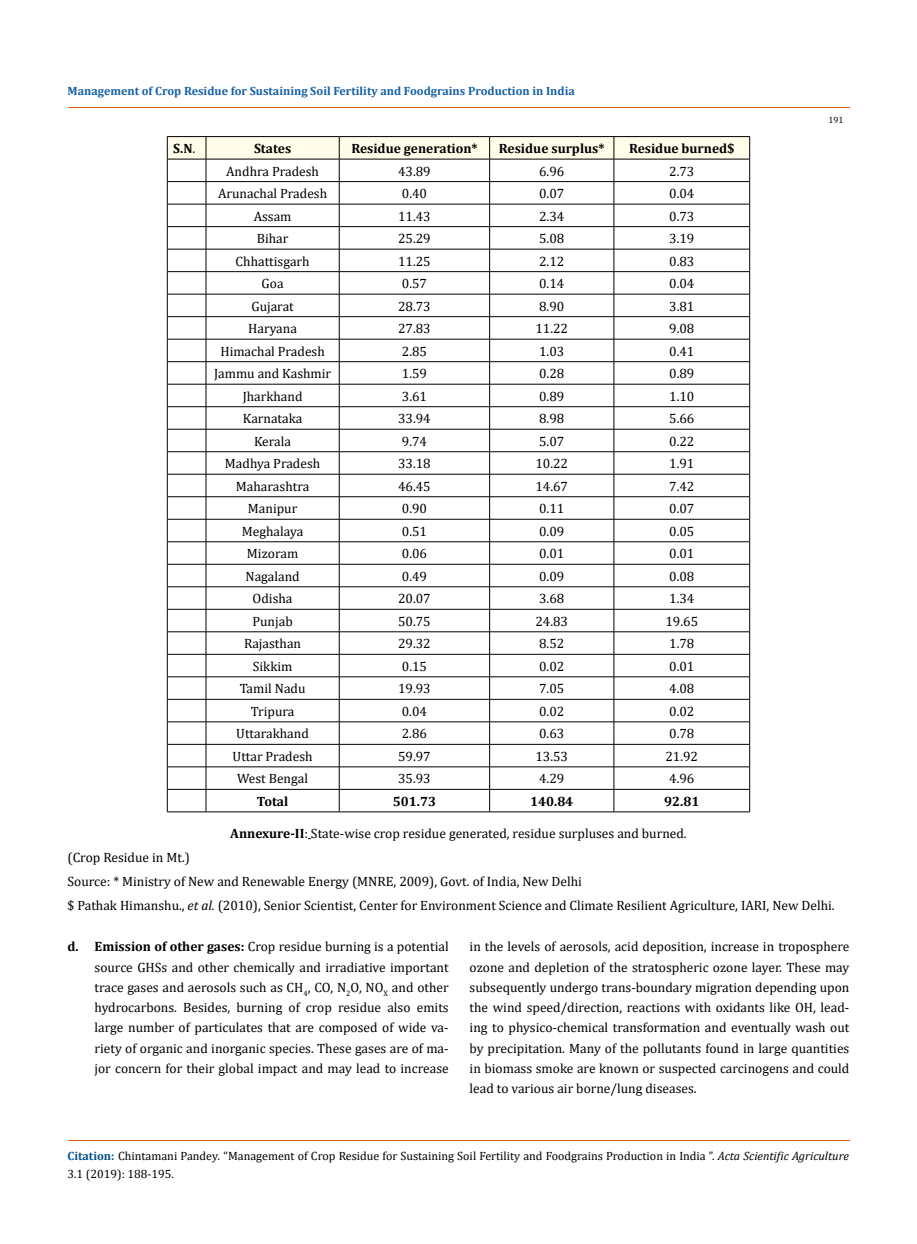
<style>
.page{position:relative;width:917px;height:1244px;background:#fff}
.page>*{position:absolute;margin:0;border:0;box-sizing:border-box;transform-origin:0 0}
.t1{font:13.5px/20.2px "Cambria";color:#000;text-align:justify}
.t2{font:700 13.5px "Cambria";color:#000}
.t3{font:12px/18px "Cambria";color:#000}
.t4{font:700 12px "Cambria";color:#1560a6}
.t5{font:9px "Cambria";color:#000}
.s1{font-weight:400}
.s2{font-weight:700}
.s3{font-style:italic}
.s4{font-weight:700;color:#035089}
</style>
<div class="page">
<hr style="left:167px;top:136px;width:39px;height:1px;background:#000">
<hr style="left:206px;top:136px;width:133px;height:1px;background:#000">
<hr style="left:339px;top:136px;width:150px;height:1px;background:#000">
<hr style="left:489px;top:136px;width:125px;height:1px;background:#000">
<hr style="left:614px;top:136px;width:135px;height:1px;background:#000">
<svg style="left:167px;top:137px;width:583px;height:674px"></svg>
<hr style="left:167px;top:811px;width:39px;height:1px;background:#000">
<hr style="left:206px;top:811px;width:133px;height:1px;background:#000">
<hr style="left:339px;top:811px;width:150px;height:1px;background:#000">
<hr style="left:489px;top:811px;width:125px;height:1px;background:#000">
<hr style="left:614px;top:811px;width:135px;height:1px;background:#000">
<hr style="left:68px;top:108px;width:781px;height:1px;background:#e05d1a">
<hr style="left:68px;top:1140px;width:781px;height:1px;background:#e05d1a">
<p class="t4" style="left:68px;top:82px;width:509px">Management of Crop Residue for Sustaining Soil Fertility and Foodgrains Production in India</p>
<p class="t5" style="left:828px;top:115px;width:16px">191</p>
<p class="t2" style="left:173px;top:139px;width:23px">S.N<span class="s1">.</span></p>
<p class="t2" style="left:254px;top:139px;width:39px">States</p>
<p class="t2" style="left:351px;top:139px;width:128px">Residue generation*</p>
<p class="t2" style="left:499px;top:139px;width:107px">Residue surplus*</p>
<p class="t2" style="left:629px;top:139px;width:107px">Residue burned$</p>
<p class="t1" style="left:226px;top:161px;width:94px">Andhra Pradesh</p>
<p class="t1" style="left:398px;top:161px;width:34px">43.89</p>
<p class="t1" style="left:539px;top:161px;width:27px">6.96</p>
<p class="t1" style="left:669px;top:161px;width:27px">2.73</p>
<p class="t1" style="left:218px;top:183px;width:111px">Arunachal Pradesh</p>
<p class="t1" style="left:402px;top:183px;width:27px">0.40</p>
<p class="t1" style="left:539px;top:183px;width:27px">0.07</p>
<p class="t1" style="left:669px;top:183px;width:27px">0.04</p>
<p class="t1" style="left:254px;top:206px;width:39px">Assam</p>
<p class="t1" style="left:398px;top:206px;width:34px">11.43</p>
<p class="t1" style="left:539px;top:206px;width:27px">2.34</p>
<p class="t1" style="left:669px;top:206px;width:27px">0.73</p>
<p class="t1" style="left:257px;top:228px;width:33px">Bihar</p>
<p class="t1" style="left:398px;top:228px;width:34px">25.29</p>
<p class="t1" style="left:539px;top:228px;width:27px">5.08</p>
<p class="t1" style="left:669px;top:228px;width:27px">3.19</p>
<p class="t1" style="left:236px;top:251px;width:75px">Chhattisgarh</p>
<p class="t1" style="left:398px;top:251px;width:34px">11.25</p>
<p class="t1" style="left:539px;top:251px;width:27px">2.12</p>
<p class="t1" style="left:669px;top:251px;width:27px">0.83</p>
<p class="t1" style="left:261px;top:273px;width:24px">Goa</p>
<p class="t1" style="left:402px;top:273px;width:27px">0.57</p>
<p class="t1" style="left:539px;top:273px;width:27px">0.14</p>
<p class="t1" style="left:669px;top:273px;width:27px">0.04</p>
<p class="t1" style="left:251px;top:296px;width:44px">Gujarat</p>
<p class="t1" style="left:398px;top:296px;width:34px">28.73</p>
<p class="t1" style="left:539px;top:296px;width:27px">8.90</p>
<p class="t1" style="left:669px;top:296px;width:27px">3.81</p>
<p class="t1" style="left:248px;top:318px;width:50px">Haryana</p>
<p class="t1" style="left:398px;top:318px;width:34px">27.83</p>
<p class="t1" style="left:535px;top:318px;width:34px">11.22</p>
<p class="t1" style="left:669px;top:318px;width:27px">9.08</p>
<p class="t1" style="left:220px;top:341px;width:106px">Himachal Pradesh</p>
<p class="t1" style="left:402px;top:341px;width:27px">2.85</p>
<p class="t1" style="left:539px;top:341px;width:27px">1.03</p>
<p class="t1" style="left:669px;top:341px;width:27px">0.41</p>
<p class="t1" style="left:214px;top:363px;width:119px">Jammu and Kashmir</p>
<p class="t1" style="left:402px;top:363px;width:27px">1.59</p>
<p class="t1" style="left:539px;top:363px;width:27px">0.28</p>
<p class="t1" style="left:669px;top:363px;width:27px">0.89</p>
<p class="t1" style="left:243px;top:386px;width:61px">Jharkhand</p>
<p class="t1" style="left:402px;top:386px;width:27px">3.61</p>
<p class="t1" style="left:539px;top:386px;width:27px">0.89</p>
<p class="t1" style="left:669px;top:386px;width:27px">1.10</p>
<p class="t1" style="left:243px;top:408px;width:61px">Karnataka</p>
<p class="t1" style="left:398px;top:408px;width:34px">33.94</p>
<p class="t1" style="left:539px;top:408px;width:27px">8.98</p>
<p class="t1" style="left:669px;top:408px;width:27px">5.66</p>
<p class="t1" style="left:254px;top:431px;width:38px">Kerala</p>
<p class="t1" style="left:402px;top:431px;width:27px">9.74</p>
<p class="t1" style="left:539px;top:431px;width:27px">5.07</p>
<p class="t1" style="left:669px;top:431px;width:27px">0.22</p>
<p class="t1" style="left:225px;top:453px;width:97px">Madhya Pradesh</p>
<p class="t1" style="left:398px;top:453px;width:34px">33.18</p>
<p class="t1" style="left:535px;top:453px;width:34px">10.22</p>
<p class="t1" style="left:669px;top:453px;width:27px">1.91</p>
<p class="t1" style="left:236px;top:476px;width:75px">Maharashtra</p>
<p class="t1" style="left:398px;top:476px;width:34px">46.45</p>
<p class="t1" style="left:535px;top:476px;width:34px">14.67</p>
<p class="t1" style="left:669px;top:476px;width:27px">7.42</p>
<p class="t1" style="left:248px;top:498px;width:51px">Manipur</p>
<p class="t1" style="left:402px;top:498px;width:27px">0.90</p>
<p class="t1" style="left:539px;top:498px;width:27px">0.11</p>
<p class="t1" style="left:669px;top:498px;width:27px">0.07</p>
<p class="t1" style="left:242px;top:521px;width:63px">Meghalaya</p>
<p class="t1" style="left:402px;top:521px;width:27px">0.51</p>
<p class="t1" style="left:539px;top:521px;width:27px">0.09</p>
<p class="t1" style="left:669px;top:521px;width:27px">0.05</p>
<p class="t1" style="left:247px;top:543px;width:53px">Mizoram</p>
<p class="t1" style="left:402px;top:543px;width:27px">0.06</p>
<p class="t1" style="left:539px;top:543px;width:27px">0.01</p>
<p class="t1" style="left:669px;top:543px;width:27px">0.01</p>
<p class="t1" style="left:245px;top:566px;width:56px">Nagaland</p>
<p class="t1" style="left:402px;top:566px;width:27px">0.49</p>
<p class="t1" style="left:539px;top:566px;width:27px">0.09</p>
<p class="t1" style="left:669px;top:566px;width:27px">0.08</p>
<p class="t1" style="left:253px;top:588px;width:41px">Odisha</p>
<p class="t1" style="left:398px;top:588px;width:34px">20.07</p>
<p class="t1" style="left:539px;top:588px;width:27px">3.68</p>
<p class="t1" style="left:669px;top:588px;width:27px">1.34</p>
<p class="t1" style="left:252px;top:611px;width:42px">Punjab</p>
<p class="t1" style="left:398px;top:611px;width:34px">50.75</p>
<p class="t1" style="left:535px;top:611px;width:34px">24.83</p>
<p class="t1" style="left:665px;top:611px;width:34px">19.65</p>
<p class="t1" style="left:244px;top:633px;width:58px">Rajasthan</p>
<p class="t1" style="left:398px;top:633px;width:34px">29.32</p>
<p class="t1" style="left:539px;top:633px;width:27px">8.52</p>
<p class="t1" style="left:669px;top:633px;width:27px">1.78</p>
<p class="t1" style="left:253px;top:656px;width:41px">Sikkim</p>
<p class="t1" style="left:402px;top:656px;width:27px">0.15</p>
<p class="t1" style="left:539px;top:656px;width:27px">0.02</p>
<p class="t1" style="left:669px;top:656px;width:27px">0.01</p>
<p class="t1" style="left:240px;top:678px;width:67px">Tamil Nadu</p>
<p class="t1" style="left:398px;top:678px;width:34px">19.93</p>
<p class="t1" style="left:539px;top:678px;width:27px">7.05</p>
<p class="t1" style="left:669px;top:678px;width:27px">4.08</p>
<p class="t1" style="left:251px;top:701px;width:45px">Tripura</p>
<p class="t1" style="left:402px;top:701px;width:27px">0.04</p>
<p class="t1" style="left:539px;top:701px;width:27px">0.02</p>
<p class="t1" style="left:669px;top:701px;width:27px">0.02</p>
<p class="t1" style="left:236px;top:723px;width:74px">Uttarakhand</p>
<p class="t1" style="left:402px;top:723px;width:27px">2.86</p>
<p class="t1" style="left:539px;top:723px;width:27px">0.63</p>
<p class="t1" style="left:669px;top:723px;width:27px">0.78</p>
<p class="t1" style="left:232px;top:746px;width:81px">Uttar Pradesh</p>
<p class="t1" style="left:398px;top:746px;width:34px">59.97</p>
<p class="t1" style="left:535px;top:746px;width:34px">13.53</p>
<p class="t1" style="left:665px;top:746px;width:34px">21.92</p>
<p class="t1" style="left:237px;top:768px;width:72px">West Bengal</p>
<p class="t1" style="left:398px;top:768px;width:34px">35.93</p>
<p class="t1" style="left:539px;top:768px;width:27px">4.29</p>
<p class="t1" style="left:669px;top:768px;width:27px">4.96</p>
<p class="t2" style="left:257px;top:792px;width:33px">Total</p>
<p class="t2" style="left:393px;top:792px;width:45px">501.73</p>
<p class="t2" style="left:530px;top:792px;width:45px">140.84</p>
<p class="t2" style="left:664px;top:792px;width:37px">92.81</p>
<p class="t1" style="left:230px;top:823px;width:458px"><span class="s2">Annexure-II</span>: State-wise crop residue generated, residue surpluses and burned.</p>
<p class="t1" style="left:68px;top:845px;width:768px;line-height:24px;text-align:left">(Crop Residue in Mt.)<br>Source: * Ministry of New and Renewable Energy (MNRE, 2009), Govt. of India, New Delhi<br>$ Pathak Himanshu., <span class="s3">et al.</span> (2010), Senior Scientist, Center for Environment Science and Climate Resilient Agriculture, IARI, New Delhi.</p>
<p class="t1" style="left:469px;top:936px;width:381px">in the levels of aerosols, acid deposition, increase in troposphere ozone and depletion of the stratospheric ozone layer. These may subsequently undergo trans-boundary migration depending upon the wind speed/direction, reactions with oxidants like OH, lead&shy;ing to physico-chemical transformation and eventually wash out by precipitation. Many of the pollutants found in large quantities in biomass smoke are known or suspected carcinogens and could lead to various air borne/lung diseases.</p>
<p class="t1" style="left:94px;top:936px;width:356px;text-indent:-27px"><span class="s2">d. Emission of other gases:</span> Crop residue burning is a potential source GHSs and other chemically and irradiative important trace gases and aerosols such as CH<sub>4</sub>, CO, N<sub>2</sub>O, NO<sub>X</sub> and other hydrocarbons. Besides, burning of crop residue also emits large number of particulates that are composed of wide va&shy;riety of organic and inorganic species. These gases are of ma&shy;jor concern for their global impact and may lead to increase</p>
<p class="t3" style="left:68px;top:1146px;width:783px"><span class="s4">Citation:</span> Chintamani Pandey<span class="s3">.</span> “Management of Crop Residue for Sustaining Soil Fertility and Foodgrains Production in India ”. <span class="s3">Acta Scientific Agriculture<br></span>3.1 (2019): 188-195.</p>
</div>
